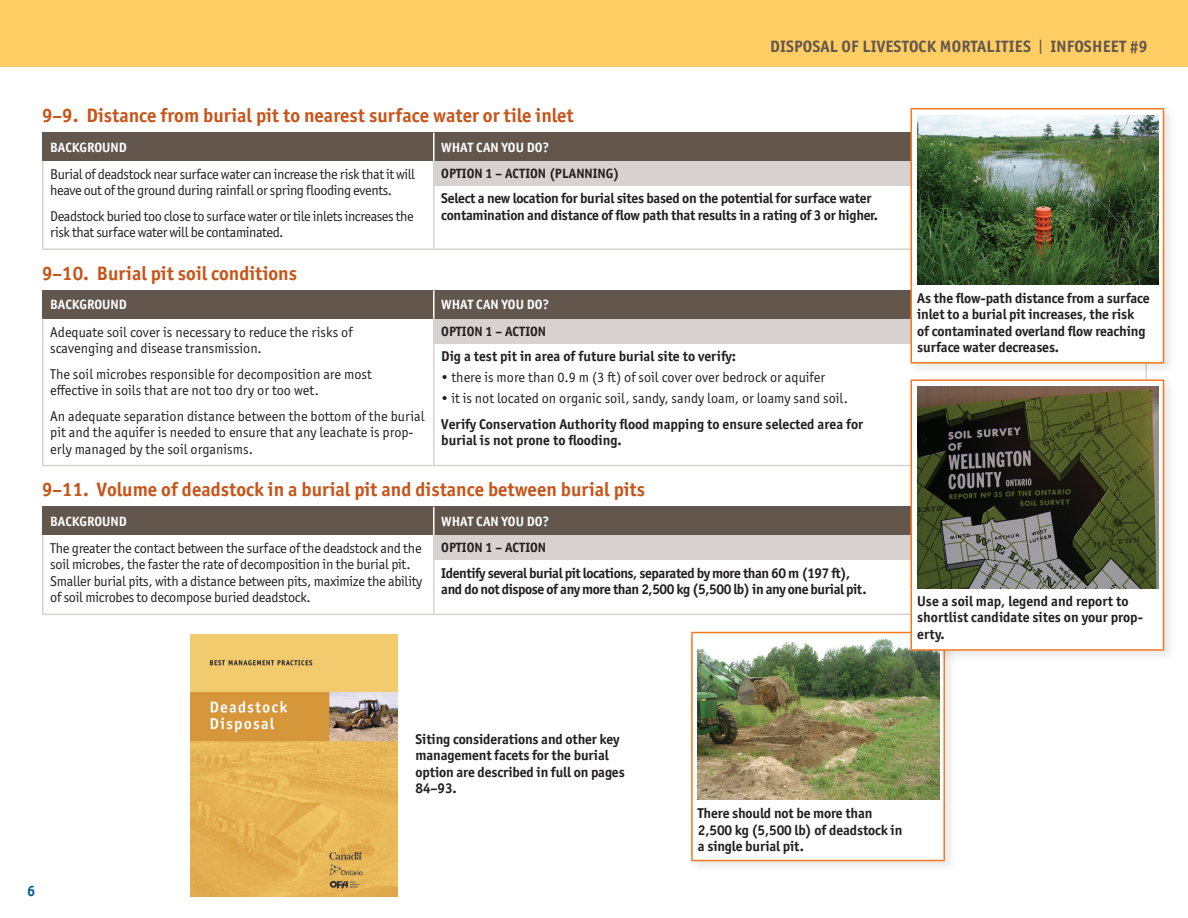
<style>
.page{position:relative;width:1188px;height:918px;background:#fff}
.page>*{position:absolute;margin:0;border:0;box-sizing:border-box;transform-origin:0 0}
.t1{font:700 19.5px "Officina Sans ITC Pro";color:#c75418}
.t2{font:700 16.5px "Officina Sans ITC Pro";letter-spacing:.01em;color:#62564d}
.t3{font:700 15px "Officina Sans ITC Pro";color:#005d95}
.t4{font:14.25px/16.5px "Officina Sans ITC Pro";letter-spacing:-.005em;color:#231f20}
.t5{font:700 14.25px/16.5px "Officina Sans ITC Pro";letter-spacing:-.01em;color:#231f20}
.t6{font:14.25px/16.5px "Officina Sans ITC Pro";letter-spacing:-.03em;color:#231f20}
.t7{font:700 14.25px/16.5px "Officina Sans ITC Pro";letter-spacing:-.03em;color:#231f20}
.t8{font:700 13.5px "Officina Sans ITC Pro";color:#fff}
.t9{font:700 13.5px "Officina Sans ITC Pro";color:#231f20}
.s1{font-weight:400}
</style>
<div class="page">
<div style="left:0;top:0;width:1188px;height:68px;background:#fecd64"></div>
<div style="left:43px;top:133px;width:391px;height:28px;background:#62564d"></div>
<div style="left:434px;top:133px;width:712px;height:28px;background:#62564d"></div>
<div style="left:434px;top:161px;width:712px;height:25px;background:#d7d2cf"></div>
<hr style="left:42px;top:133px;width:2px;height:28px;background:#62564d">
<hr style="left:42px;top:161px;width:2px;height:25px;background:#d7d2cf">
<hr style="left:433px;top:161px;width:2px;height:25px;background:#d7d2cf">
<hr style="left:42px;top:186px;width:2px;height:62px;background:#d7d2cf">
<hr style="left:433px;top:186px;width:2px;height:62px;background:#d7d2cf">
<hr style="left:42px;top:248px;width:392px;height:2px;background:#d7d2cf">
<hr style="left:434px;top:248px;width:713px;height:2px;background:#d7d2cf">
<hr style="left:433px;top:133px;width:2px;height:28px;background:#fff">
<div style="left:43px;top:290px;width:391px;height:29px;background:#62564d"></div>
<div style="left:434px;top:290px;width:712px;height:29px;background:#62564d"></div>
<div style="left:434px;top:319px;width:712px;height:24px;background:#d7d2cf"></div>
<hr style="left:42px;top:290px;width:2px;height:29px;background:#62564d">
<hr style="left:42px;top:319px;width:2px;height:24px;background:#d7d2cf">
<hr style="left:433px;top:319px;width:2px;height:24px;background:#d7d2cf">
<hr style="left:42px;top:343px;width:2px;height:122px;background:#d7d2cf">
<hr style="left:42px;top:465px;width:392px;height:1px;background:#d7d2cf">
<hr style="left:433px;top:343px;width:2px;height:122px;background:#d7d2cf">
<hr style="left:434px;top:465px;width:713px;height:1px;background:#d7d2cf">
<hr style="left:433px;top:290px;width:2px;height:29px;background:#fff">
<div style="left:43px;top:507px;width:391px;height:28px;background:#62564d"></div>
<div style="left:434px;top:507px;width:712px;height:28px;background:#62564d"></div>
<div style="left:434px;top:535px;width:712px;height:25px;background:#d7d2cf"></div>
<hr style="left:42px;top:507px;width:2px;height:28px;background:#62564d">
<hr style="left:42px;top:535px;width:2px;height:25px;background:#d7d2cf">
<hr style="left:433px;top:535px;width:2px;height:25px;background:#d7d2cf">
<hr style="left:42px;top:560px;width:2px;height:54px;background:#d7d2cf">
<hr style="left:42px;top:614px;width:392px;height:1px;background:#d7d2cf">
<hr style="left:433px;top:560px;width:2px;height:54px;background:#d7d2cf">
<hr style="left:434px;top:614px;width:713px;height:1px;background:#d7d2cf">
<hr style="left:433px;top:507px;width:2px;height:28px;background:#fff">
<div style="left:907px;top:104px;width:270px;height:273px;background:#231f20;opacity:.1"></div>
<div style="left:911px;top:109px;width:253px;height:177px;background:#fff"></div>
<div style="left:911px;top:286px;width:253px;height:77px;background:#fff"></div>
<hr style="left:910px;top:108px;width:254px;height:2px;background:#f47921">
<hr style="left:910px;top:110px;width:2px;height:176px;background:#f47921">
<hr style="left:1163px;top:110px;width:1px;height:176px;background:#f47921">
<hr style="left:910px;top:286px;width:2px;height:76px;background:#f47921">
<hr style="left:1163px;top:286px;width:1px;height:76px;background:#f47921">
<hr style="left:910px;top:362px;width:254px;height:2px;background:#f47921">
<img style="left:917px;top:115px;width:242px;height:169px">
<div style="left:688px;top:628px;width:270px;height:246px;background:#231f20;opacity:.1"></div>
<svg style="left:693px;top:633px;width:251px;height:169px"></svg>
<div style="left:692px;top:802px;width:252px;height:59px;background:#fff"></div>
<hr style="left:691px;top:632px;width:254px;height:1px;background:#f47921">
<hr style="left:691px;top:633px;width:2px;height:169px;background:#f47921">
<hr style="left:944px;top:633px;width:1px;height:169px;background:#f47921">
<hr style="left:691px;top:802px;width:2px;height:58px;background:#f47921">
<hr style="left:944px;top:802px;width:1px;height:58px;background:#f47921">
<hr style="left:691px;top:860px;width:254px;height:1px;background:#f47921">
<img style="left:698px;top:639px;width:241px;height:160px">
<div style="left:907px;top:376px;width:270px;height:287px;background:#231f20;opacity:.1"></div>
<div style="left:911px;top:380px;width:253px;height:209px;background:#fff"></div>
<div style="left:911px;top:589px;width:253px;height:61px;background:#fff"></div>
<hr style="left:910px;top:380px;width:254px;height:1px;background:#f47921">
<hr style="left:910px;top:381px;width:2px;height:208px;background:#f47921">
<hr style="left:1163px;top:381px;width:1px;height:208px;background:#f47921">
<hr style="left:910px;top:589px;width:2px;height:60px;background:#f47921">
<hr style="left:1163px;top:589px;width:1px;height:60px;background:#f47921">
<hr style="left:910px;top:649px;width:254px;height:2px;background:#f47921">
<img style="left:917px;top:387px;width:242px;height:202px">
<img style="left:190px;top:635px;width:208px;height:261px">
<p class="t2" style="left:770px;top:37px;width:379px">DISPOSAL OF LIVESTOCK MORTALITIES <span class="s1">|</span> INFOSHEET #9</p>
<h1 class="t1" style="left:42px;top:103px;width:533px">9–9. Distance from burial pit to nearest surface water or tile inlet</h1>
<p class="t8" style="left:50px;top:139px;width:78px">BACKGROUND</p>
<p class="t8" style="left:441px;top:139px;width:109px">WHAT CAN YOU DO?</p>
<p class="t6" style="left:50px;top:166px;width:367px">Burial of deadstock near surface water can increase the risk that it will heave out of the ground during rainfall or spring flooding events.</p>
<p class="t6" style="left:50px;top:208px;width:365px">Deadstock buried too close to surface water or tile inlets increases the risk that surface water will be contaminated.</p>
<p class="t9" style="left:441px;top:165px;width:180px">OPTION 1 – ACTION (PLANNING)</p>
<p class="t5" style="left:441px;top:190px;width:438px">Select a new location for burial sites based on the potential for surface water contamination and distance of flow path that results in a rating of 3 or higher.</p>
<h1 class="t1" style="left:42px;top:261px;width:256px">9–10. Burial pit soil conditions</h1>
<p class="t8" style="left:50px;top:296px;width:78px">BACKGROUND</p>
<p class="t8" style="left:441px;top:296px;width:109px">WHAT CAN YOU DO?</p>
<p class="t4" style="left:50px;top:323px;width:304px">Adequate soil cover is necessary to reduce the risks of scavenging and disease transmission.</p>
<p class="t4" style="left:50px;top:365px;width:323px">The soil microbes responsible for decomposition are most effective in soils that are not too dry or too wet.</p>
<p class="t4" style="left:50px;top:407px;width:376px">An adequate separation distance between the bottom of the burial pit and the aquifer is needed to ensure that any leachate is prop&shy;erly managed by the soil organisms.</p>
<p class="t9" style="left:441px;top:323px;width:106px">OPTION 1 – ACTION</p>
<p class="t5" style="left:441px;top:348px;width:296px">Dig a test pit in area of future burial site to verify:</p>
<p class="t4" style="left:441px;top:369px;width:385px">• there is more than 0.9 m (3 ft) of soil cover over bedrock or aquifer</p>
<p class="t4" style="left:441px;top:390px;width:408px">• it is not located on organic soil, sandy, sandy loam, or loamy sand soil.</p>
<p class="t5" style="left:441px;top:416px;width:424px">Verify Conservation Authority flood mapping to ensure selected area for burial is not prone to flooding.</p>
<h1 class="t1" style="left:42px;top:478px;width:605px">9–11. Volume of deadstock in a burial pit and distance between burial pits</h1>
<p class="t8" style="left:50px;top:513px;width:78px">BACKGROUND</p>
<p class="t8" style="left:441px;top:513px;width:109px">WHAT CAN YOU DO?</p>
<p class="t4" style="left:50px;top:540px;width:374px">The greater the contact between the surface of the deadstock and the soil microbes, the faster the rate of decomposition in the burial pit.<br>Smaller burial pits, with a distance between pits, maximize the ability of soil microbes to decompose buried deadstock.</p>
<p class="t9" style="left:441px;top:539px;width:106px">OPTION 1 – ACTION</p>
<p class="t7" style="left:441px;top:564px;width:427px">Identify several burial pit locations, separated by more than 60 m (197 ft), and do not dispose of any more than 2,500 kg (5,500 lb) in any one burial pit.</p>
<p class="t5" style="left:917px;top:290px;width:234px">As the flow-path distance from a surface inlet to a burial pit increases, the risk of contaminated overland flow reaching surface water decreases.</p>
<p class="t5" style="left:917px;top:592px;width:227px">Use a soil map, legend and report to shortlist candidate sites on your prop&shy;erty.</p>
<p class="t3" style="left:27px;top:882px;width:10px">6</p>
<p class="t5" style="left:416px;top:731px;width:211px">Siting considerations and other key management facets for the burial option are described in full on pages<br>84–93.</p>
<p class="t5" style="left:698px;top:805px;width:206px">There should not be more than<br>2,500 kg (5,500 lb) of deadstock in a single burial pit.</p>
</div>
